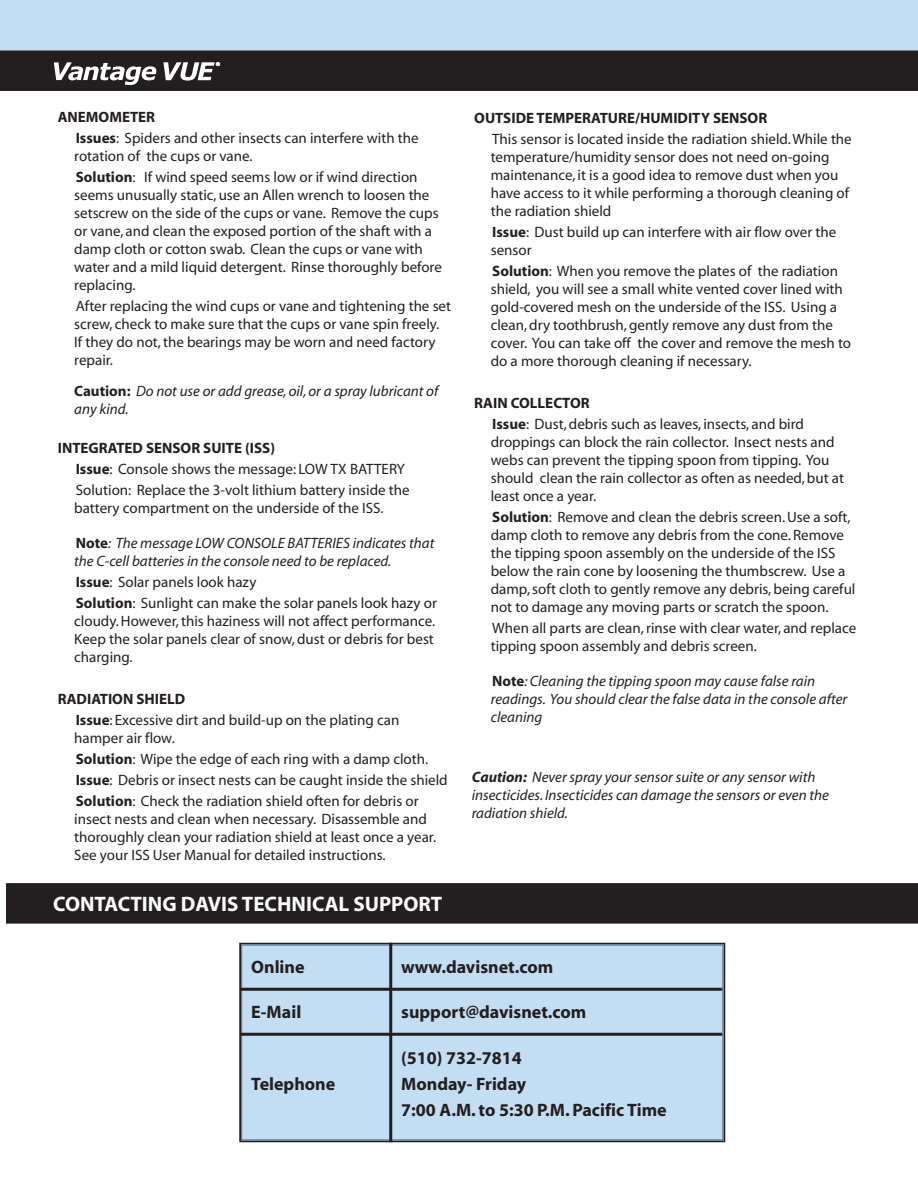
<style>
.page{position:relative;width:918px;height:1188px;background:#fff}
.page>*{position:absolute;margin:0;border:0;box-sizing:border-box;transform-origin:0 0}
.t1{font:700 21px "Myriad";color:#fff}
.t2{font:700 18px/26.1px "Myriad";color:#231f20}
.t3{font:15px/18px "Myriad";color:#231f20}
.t4{font:italic 15px/18px "Myriad";color:#231f20}
.t5{font:700 15px "Myriad";color:#231f20}
.s1{font-weight:700}
.s2{font-weight:700;font-style:normal}
</style>
<div class="page">
<div style="left:0;top:0;width:918px;height:50px;background:#c3ddf3"></div>
<div style="left:6px;top:883px;width:912px;height:41px;background:#231f20"></div>
<div style="left:241px;top:944px;width:483px;height:197px;background:#c3ddf3"></div>
<hr style="left:389px;top:943px;width:3px;height:199px;background:#231f20">
<hr style="left:241px;top:988px;width:481px;height:3px;background:#231f20">
<hr style="left:241px;top:1033px;width:481px;height:3px;background:#231f20">
<div style="left:0;top:50px;width:918px;height:41px;background:#231f20"></div>
<p class="t3" style="left:76px;top:107px;width:344px;line-height:21px;text-indent:-18px"><span class="s1">ANEMOMETER<br>Issues</span>: Spiders and other insects can interfere with the</p>
<p class="t3" style="left:74px;top:146px;width:345px;line-height:21px">rotation of the cups or vane.<br><span class="s1">Solution</span>: If wind speed seems low or if wind direction</p>
<p class="t3" style="left:74px;top:186px;width:369px">seems unusually static, use an Allen wrench to loosen the setscrew on the side of the cups or vane. Remove the cups or vane, and clean the exposed portion of the shaft with a damp cloth or cotton swab. Clean the cups or vane with water and a mild liquid detergent. Rinse thoroughly before replacing.</p>
<p class="t3" style="left:74px;top:297px;width:378px">After replacing the wind cups or vane and tightening the set screw, check to make sure that the cups or vane spin freely.<br>If they do not, the bearings may be worn and need factory repair.</p>
<p class="t4" style="left:74px;top:383px;width:366px"><span class="s2">Caution:</span> Do not use or add grease, oil, or a spray lubricant of any kind.</p>
<p class="t3" style="left:76px;top:439px;width:335px;line-height:21px;text-indent:-18px"><span class="s1">INTEGRATED SENSOR SUITE (ISS)<br>Issue</span>: Console shows the message: LOW TX BATTERY<br>Solution: Replace the 3-volt lithium battery inside the</p>
<p class="t3" style="left:74px;top:500px;width:311px">battery compartment on the underside of the ISS.</p>
<p class="t4" style="left:74px;top:535px;width:362px"><span class="s2">Note</span>: The message LOW CONSOLE BATTERIES indicates that the C-cell batteries in the console need to be replaced.</p>
<p class="t3" style="left:76px;top:572px;width:363px;line-height:21px"><span class="s1">Issue</span>: Solar panels look hazy<br><span class="s1">Solution</span>: Sunlight can make the solar panels look hazy or</p>
<p class="t3" style="left:74px;top:613px;width:362px;text-align:justify">cloudy. However, this haziness will not affect performance.<br>Keep the solar panels clear of snow, dust or debris for best charging.</p>
<p class="t3" style="left:76px;top:689px;width:325px;line-height:21px;text-indent:-18px"><span class="s1">RADIATION SHIELD<br>Issue</span>: Excessive dirt and build-up on the plating can</p>
<p class="t3" style="left:74px;top:728px;width:375px;line-height:21px">hamper air flow.<br><span class="s1">Solution</span>: Wipe the edge of each ring with a damp cloth.<br><span class="s1">Issue</span>: Debris or insect nests can be caught inside the shield <span class="s1">Solution</span>: Check the radiation shield often for debris or</p>
<p class="t3" style="left:74px;top:811px;width:363px">insect nests and clean when necessary. Disassemble and thoroughly clean your radiation shield at least once a year.<br>See your ISS User Manual for detailed instructions.</p>
<h1 class="t1" style="left:53px;top:894px;width:391px">CONTACTING DAVIS TECHNICAL SUPPORT</h1>
<p class="t5" style="left:474px;top:110px;width:295px">OUTSIDE TEMPERATURE/HUMIDITY SENSOR</p>
<p class="t3" style="left:491px;top:131px;width:363px">This sensor is located inside the radiation shield. While the temperature/humidity sensor does not need on-going maintenance, it is a good idea to remove dust when you have access to it while performing a thorough cleaning of the radiation shield</p>
<p class="t3" style="left:491px;top:224px;width:347px"><span class="s1">Issue</span>: Dust build up can interfere with air flow over the sensor</p>
<p class="t3" style="left:491px;top:263px;width:362px"><span class="s1">Solution</span>: When you remove the plates of the radiation shield, you will see a small white vented cover lined with gold-covered mesh on the underside of the ISS. Using a clean, dry toothbrush, gently remove any dust from the cover. You can take off the cover and remove the mesh to do a more thorough cleaning if necessary.</p>
<p class="t3" style="left:492px;top:393px;width:313px;line-height:21px;text-indent:-18px"><span class="s1">RAIN COLLECTOR<br>Issue</span>: Dust, debris such as leaves, insects, and bird</p>
<p class="t3" style="left:491px;top:434px;width:355px">droppings can block the rain collector. Insect nests and webs can prevent the tipping spoon from tipping. You should clean the rain collector as often as needed, but at least once a year.</p>
<p class="t3" style="left:491px;top:509px;width:366px"><span class="s1">Solution</span>: Remove and clean the debris screen. Use a soft, damp cloth to remove any debris from the cone. Remove the tipping spoon assembly on the underside of the ISS below the rain cone by loosening the thumbscrew. Use a damp, soft cloth to gently remove any debris, being careful not to damage any moving parts or scratch the spoon.</p>
<p class="t3" style="left:491px;top:620px;width:367px">When all parts are clean, rinse with clear water, and replace tipping spoon assembly and debris screen.</p>
<p class="t4" style="left:491px;top:673px;width:358px"><span class="s2">Note</span>: Cleaning the tipping spoon may cause false rain readings. You should clear the false data in the console after cleaning</p>
<p class="t4" style="left:472px;top:769px;width:359px"><span class="s1">Caution:</span> Never spray your sensor suite or any sensor with insecticides. Insecticides can damage the sensors or even the radiation shield.</p>
<p class="t2" style="left:251px;top:954px;width:55px">Online</p>
<p class="t2" style="left:401px;top:954px;width:153px">www.davisnet.com</p>
<p class="t2" style="left:401px;top:999px;width:187px">support@davisnet.com</p>
<p class="t2" style="left:401px;top:1045px;width:267px">(510) 732-7814<br>Monday- Friday<br>7:00 A.M. to 5:30 P.M. Pacific Time</p>
<p class="t2" style="left:251px;top:999px;width:52px">E-Mail</p>
<p class="t2" style="left:251px;top:1072px;width:86px">Telephone</p>
</div>
